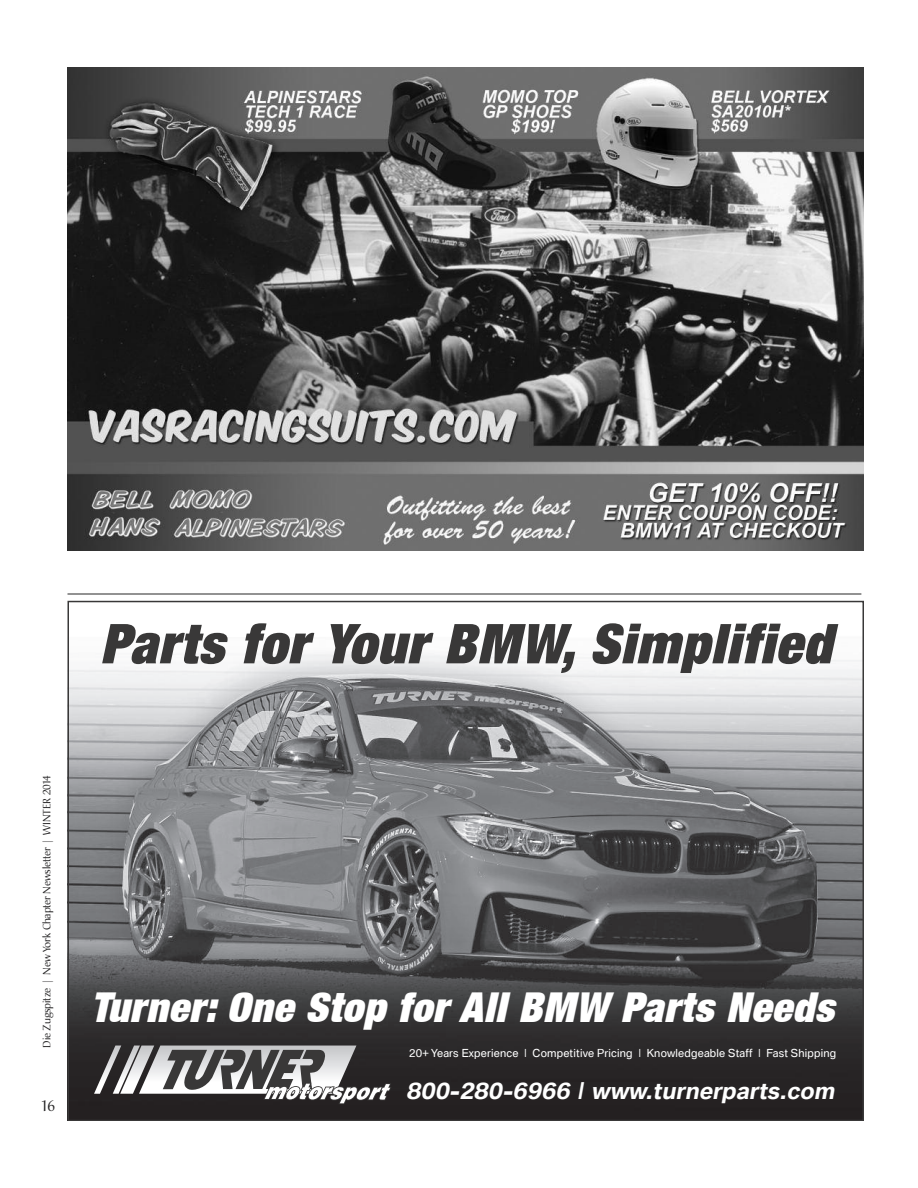
<style>
.page{position:relative;width:918px;height:1188px;background:#fff}
.page>*{position:absolute;margin:0;border:0;box-sizing:border-box;transform-origin:0 0}
.t1{font:italic 900 expanded 55.05px "Helvetica Neue LT";letter-spacing:.02em;color:#393838}
.t2{font:italic 900 expanded 41.25px "Helvetica Neue LT";letter-spacing:.02em;color:#fff}
.t3{font:italic 700 22.5px "BMW Type V2";color:#fff}
.t4{font:15px "Christiana";color:#272627}
.t5{font:italic 10.8px "BMW Type V2";letter-spacing:.02em;color:#fff}
.t6{font:10.5px "Christiana";letter-spacing:-.015em;color:#272627}
</style>
<div class="page">
<hr style="left:68px;top:594px;width:793px;height:1px;background:#272627">
<img style="left:67px;top:68px;width:797px;height:483px">
<img style="left:71px;top:652px;width:790px;height:465px">
<svg style="left:94px;top:1046px;width:298px;height:58px"></svg>
<h1 class="t1" style="left:100px;top:609px;width:733px">Parts for Your BMW, Simplified</h1>
<p class="t6" style="left:43px;top:1048px;width:274px;rotate:-90deg">Die Zugspitze | New York Chapter Newsletter | WINTER 2014</p>
<h3 class="t4" style="left:41px;top:1099px;width:16px">16</h3>
<h2 class="t2" style="left:91px;top:981px;width:745px">Turner: One Stop for All BMW Parts Needs</h2>
<p class="t5" style="left:409px;top:1047px;width:429px">20+ Years Experience | Competitive Pricing | Knowledgeable Staff | Fast Shipping</p>
<h3 class="t3" style="left:406px;top:1078px;width:434px">800-280-6966 | www.turnerparts.com</h3>
</div>
